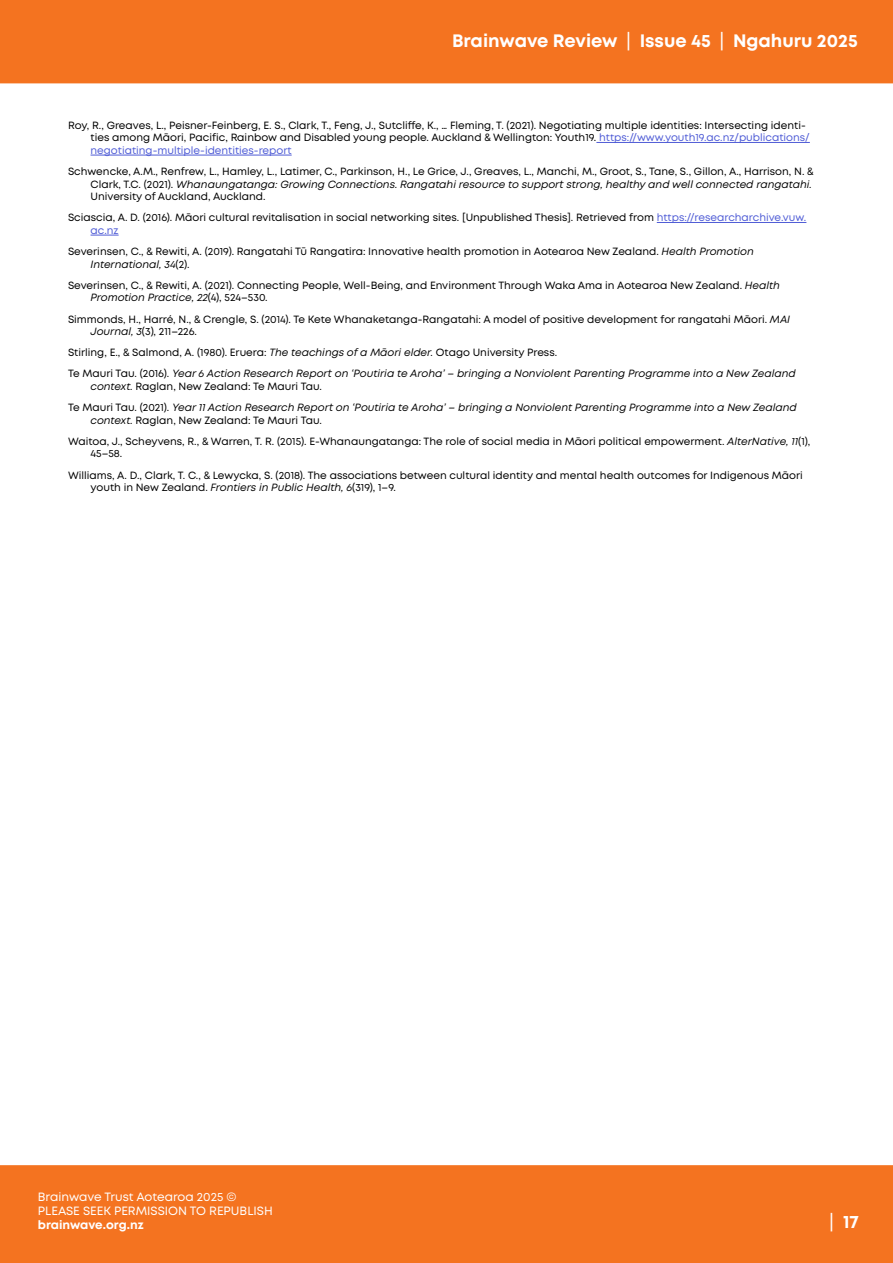
<style>
.page{position:relative;width:893px;height:1263px;background:#fff}
.page>*{position:absolute;margin:0;border:0;box-sizing:border-box;transform-origin:0 0}
.t1{font:700 18px "Mont";color:#fff}
.t2{font:12px/14.4px "Mont";color:#fff}
.t3{font:700 12px "Mont";color:#fff}
.t4{font:10.5px/12.6px "Mont";color:#000}
.t5{font:italic 10.5px/21.1px "Mont";color:#000}
.s1{font-weight:400}
.s2{color:#4f5cd6}
.s3{font-style:italic}
.s4{font-style:normal}
</style>
<div class="page">
<hr style="left:596px;top:142px;width:214px;height:1px;background:#4f5cd6">
<hr style="left:91px;top:155px;width:201px;height:1px;background:#4f5cd6">
<hr style="left:657px;top:222px;width:149px;height:1px;background:#4f5cd6">
<svg style="left:91px;top:235px;width:28px;height:1px"></svg>
<div style="left:0;top:0;width:893px;height:83px;background:#f47320"></div>
<div style="left:0;top:1165px;width:893px;height:98px;background:#f47320"></div>
<h1 class="t1" style="left:452px;top:29px;width:407px">Brainwave Review <span class="s1">|</span> Issue 45 <span class="s1">|</span> Ngahuru 2025</h1>
<p class="t4" style="left:91px;top:119px;width:721px;text-indent:-23px">Roy, R., Greaves, L., Peisner-Feinberg, E. S., Clark, T., Feng, J., Sutcliffe, K., … Fleming, T. (2021). Negotiating multiple identities: Intersecting identi&shy;ties among Māori, Pacific, Rainbow and Disabled young people. Auckland &amp; Wellington: Youth19. <span class="s2">https://www.youth19.ac.nz/publications/ negotiating-multiple-identities-report</span></p>
<p class="t4" style="left:91px;top:165px;width:725px;text-indent:-23px">Schwencke, A.M., Renfrew, L., Hamley, L., Latimer, C., Parkinson, H., Le Grice, J., Greaves, L., Manchi, M., Groot, S., Tane, S., Gillon, A., Harrison, N. &amp;<br>Clark, T.C. (2021). <span class="s3">Whanaungatanga: Growing Connections. Rangatahi resource to support strong, healthy and well connected rangatahi.<br></span>University of Auckland, Auckland.</p>
<p class="t4" style="left:91px;top:211px;width:717px;text-indent:-23px">Sciascia, A. D. (2016). Māori cultural revitalisation in social networking sites. [Unpublished Thesis]. Retrieved from <span class="s2">https://researcharchive.vuw. ac.nz</span></p>
<p class="t4" style="left:91px;top:245px;width:665px;text-indent:-23px">Severinsen, C., &amp; Rewiti, A. (2019). Rangatahi Tū Rangatira: Innovative health promotion in Aotearoa New Zealand. <span class="s3">Health Promotion<br>International, 34</span>(2).</p>
<p class="t4" style="left:91px;top:279px;width:691px;text-indent:-23px">Severinsen, C., &amp; Rewiti, A. (2021). Connecting People, Well-Being, and Environment Through Waka Ama in Aotearoa New Zealand. <span class="s3">Health<br>Promotion Practice, 22</span>(4), 524–530.</p>
<p class="t4" style="left:91px;top:313px;width:701px;text-indent:-23px">Simmonds, H., Harré, N., &amp; Crengle, S. (2014). Te Kete Whanaketanga-Rangatahi: A model of positive development for rangatahi Māori. <span class="s3">MAI<br>Journal, 3</span>(3), 211–226.</p>
<p class="t5" style="left:68px;top:342px;width:729px"><span class="s4">Stirling, E., &amp; Salmond, A. (1980). Eruera:</span> The teachings of a Māori elder. <span class="s4">Otago University Press.<br>Te Mauri Tau. (2016).</span> Year 6 Action Research Report on ‘Poutiria te Aroha’ – bringing a Nonviolent Parenting Programme into a New Zealand</p>
<p class="t5" style="left:68px;top:376px;width:730px;text-indent:23px">context. <span class="s4">Raglan, New Zealand: Te Mauri Tau.<br>Te Mauri Tau. (2021).</span> Year 11 Action Research Report on ‘Poutiria te Aroha’ – bringing a Nonviolent Parenting Programme into a New Zealand</p>
<p class="t4" style="left:68px;top:409px;width:744px;line-height:21.1px;text-indent:23px"><span class="s3">context.</span> Raglan, New Zealand: Te Mauri Tau.<br>Waitoa, J., Scheyvens, R., &amp; Warren, T. R. (2015). E-Whanaungatanga: The role of social media in Māori political empowerment. <span class="s3">AlterNative, 11</span>(1),</p>
<p class="t4" style="left:68px;top:443px;width:736px;line-height:21.1px;text-indent:23px">45–58.<br>Williams, A. D., Clark, T. C., &amp; Lewycka, S. (2018). The associations between cultural identity and mental health outcomes for Indigenous Māori</p>
<p class="t4" style="left:91px;top:481px;width:307px">youth in New Zealand. <span class="s3">Frontiers in Public Health, 6</span>(319), 1–9.</p>
<p class="t2" style="left:38px;top:1189px;width:236px">Brainwave Trust Aotearoa 2025 ©<br>PLEASE SEEK PERMISSION TO REPUBLISH</p>
<p class="t3" style="left:38px;top:1217px;width:107px">brainwave.org.nz</p>
<h1 class="t1" style="left:829px;top:1210px;width:31px"><span class="s1">|</span> 17</h1>
</div>
